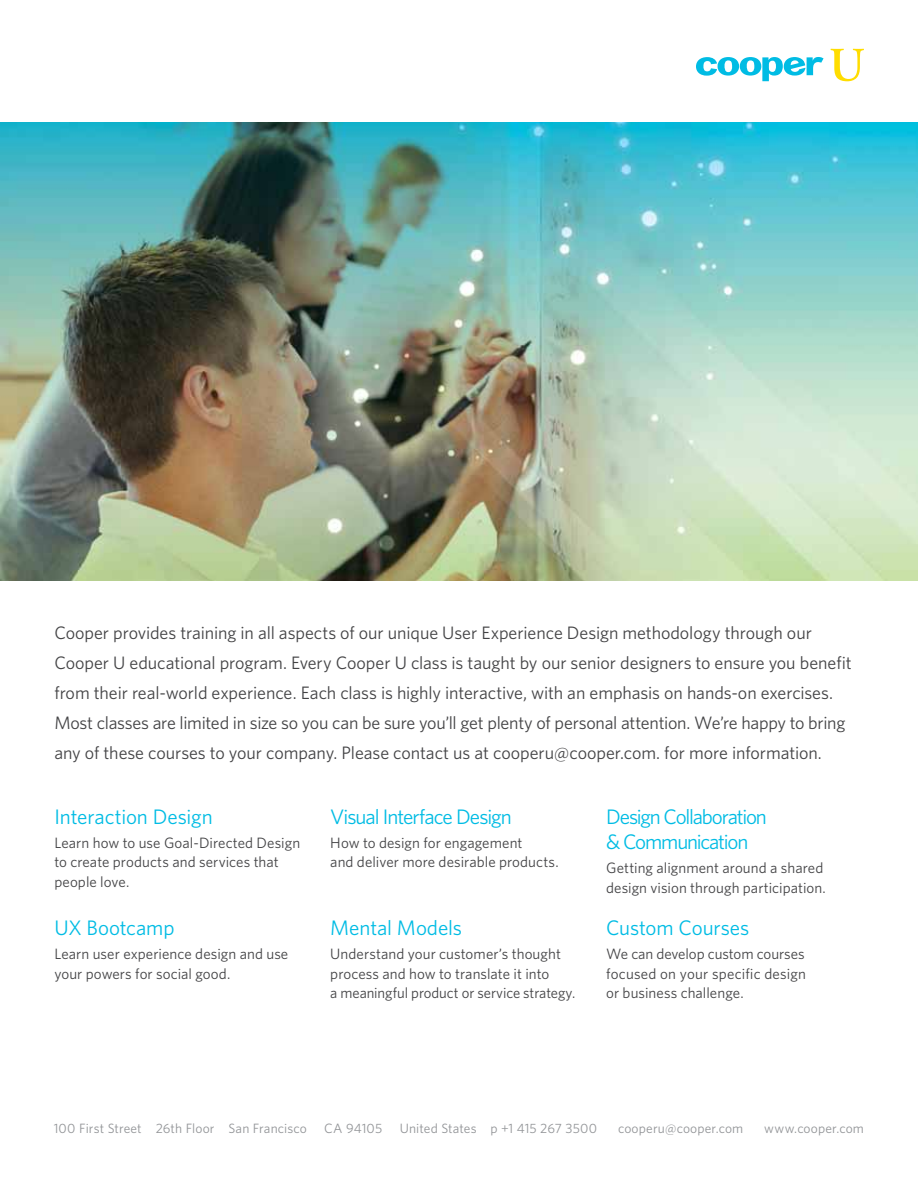
<style>
.page{position:relative;width:918px;height:1188px;background:#fff}
.page>*{position:absolute;margin:0;border:0;box-sizing:border-box;transform-origin:0 0}
.t1{font:21px/25.5px "Whitney";letter-spacing:-.04em;color:#00bce4}
.t2{font:21px "Whitney";letter-spacing:-.005em;color:#00bce4}
.t3{font:18px/30px "Whitney";letter-spacing:-.005em;color:#434345}
.t4{font:15px/19.5px "Whitney";letter-spacing:.005em;color:#434345}
.t5{font:13.5px "Whitney";letter-spacing:.01em;color:#939598}
</style>
<div class="page">
<svg style="left:696px;top:57px;width:128px;height:24px"></svg>
<svg style="left:830px;top:49px;width:34px;height:32px"></svg>
<img style="left:0;top:123px;width:918px;height:457px">
<p class="t3" style="left:54px;top:617px;width:799px">Cooper provides training in all aspects of our unique User Experience Design methodology through our Cooper U educational program. Every Cooper U class is taught by our senior designers to ensure you benefit from their real-world experience. Each class is highly interactive, with an emphasis on hands-on exercises.<br>Most classes are limited in size so you can be sure you’ll get plenty of personal attention. We’re happy to bring any of these courses to your company. Please contact us at cooperu@cooper.com. for more information.</p>
<p class="t2" style="left:54px;top:803px;width:160px">Interaction Design</p>
<p class="t4" style="left:54px;top:832px;width:247px">Learn how to use Goal-Directed Design to create products and services that people love.</p>
<p class="t2" style="left:54px;top:914px;width:122px">UX Bootcamp</p>
<p class="t4" style="left:54px;top:944px;width:235px">Learn user experience design and use your powers for social good.</p>
<p class="t1" style="left:330px;top:803px;width:183px">Visual Interface Design</p>
<p class="t4" style="left:330px;top:832px;width:230px">How to design for engagement<br>and deliver more desirable products.</p>
<p class="t2" style="left:330px;top:914px;width:133px">Mental Models</p>
<p class="t4" style="left:330px;top:944px;width:247px">Understand your customer’s thought process and how to translate it into<br>a meaningful product or service strategy.</p>
<p class="t1" style="left:606px;top:803px;width:162px">Design Collaboration &amp; Communication</p>
<p class="t4" style="left:606px;top:858px;width:221px">Getting alignment around a shared design vision through participation.</p>
<p class="t2" style="left:606px;top:914px;width:145px">Custom Courses</p>
<p class="t4" style="left:606px;top:944px;width:202px;text-align:justify">We can develop custom courses focused on your specific design or business challenge.</p>
<p class="t5" style="left:54px;top:1119px;width:255px">100 First Street 26th Floor San Francisco</p>
<p class="t5" style="left:324px;top:1119px;width:60px">CA 94105</p>
<p class="t5" style="left:400px;top:1119px;width:199px">United States p +1 415 267 3500</p>
<p class="t5" style="left:618px;top:1119px;width:127px">cooperu@cooper.com</p>
<p class="t5" style="left:764px;top:1119px;width:101px">www.cooper.com</p>
</div>
